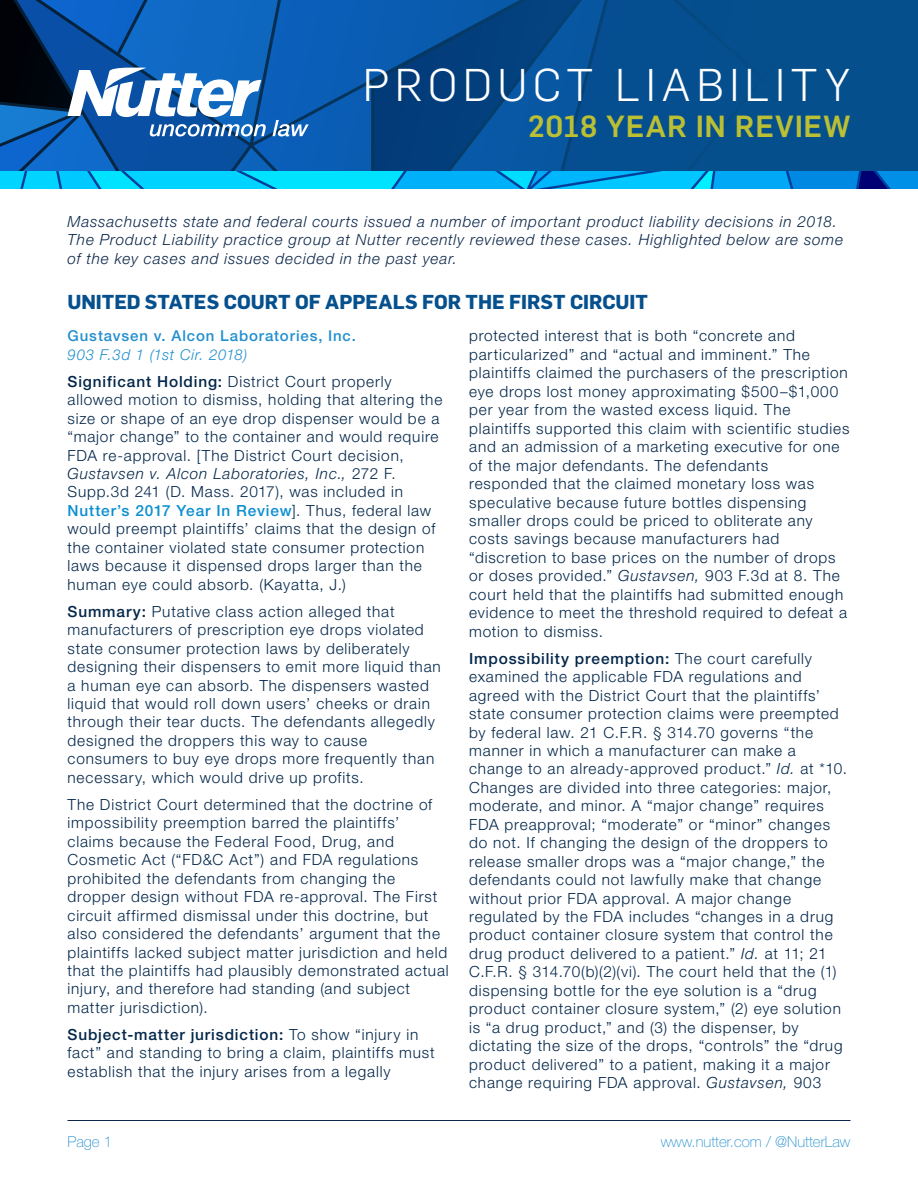
<style>
.page{position:relative;width:918px;height:1188px;background:#fff}
.page>*{position:absolute;margin:0;border:0;box-sizing:border-box;transform-origin:0 0}
.t1{font:300 45px "Flama";letter-spacing:.12em;color:#fff}
.t2{font:500 30px "Flama";letter-spacing:.035em;color:#babf33}
.Product_Liability{font:700 19.8px "Flama";color:#05508d}
.Product_Liability-2{font:300 15.3px/18.5px "Helvetica Neue LT Std";letter-spacing:.055em;color:#04274a}
.Product_Liability-3{font:italic 300 15.3px/18.5px "Helvetica Neue LT Std";letter-spacing:.055em;color:#0c274a}
.Product_Liability-4{font:500 15px "Helvetica Neue LT Std";letter-spacing:.06em;color:#228fcf}
.t3{font:100 15px "Helvetica Neue LT Std";color:#228fcf}
.Product_Liability-5{font:italic 300 15px "Helvetica Neue LT Std";letter-spacing:.05em;color:#228fcf}
.s1{font-weight:500}
.s2{font-style:italic}
.s3{font-weight:500;color:#0d8fd0}
</style>
<div class="page">
<hr style="left:68px;top:1120px;width:782px;height:1px;background:#0c274a">
<svg style="left:0;top:0;width:918px;height:189px;background:#0f5fa2"></svg>
<p class="t1" style="left:363px;top:55px;width:489px">PRODUCT LIABILITY</p>
<p class="t2" style="left:528px;top:105px;width:324px">2018 YEAR IN REVIEW</p>
<p class="Product_Liability-3" style="left:68px;top:212px;width:777px">Massachusetts state and federal courts issued a number of important product liability decisions in 2018.<br>The Product Liability practice group at Nutter recently reviewed these cases. Highlighted below are some of the key cases and issues decided in the past year.</p>
<p class="Product_Liability" style="left:68px;top:288px;width:582px">UNITED STATES COURT OF APPEALS FOR THE FIRST CIRCUIT</p>
<p class="Product_Liability-4" style="left:68px;top:327px;width:290px">Gustavsen v. Alcon Laboratories, Inc.</p>
<p class="Product_Liability-5" style="left:68px;top:345px;width:181px">903 F.3d 1 (1st Cir. 2018)</p>
<p class="Product_Liability-2" style="left:68px;top:372px;width:376px"><span class="s1">Significant Holding:</span> District Court properly allowed motion to dismiss, holding that altering the size or shape of an eye drop dispenser would be a “major change” to the container and would require FDA re-approval. [The District Court decision, <span class="s2">Gustavsen v. Alcon Laboratories, Inc.,</span> 272 F.<br>Supp.3d 241 (D. Mass. 2017), was included in <span class="s3">Nutter’s 2017 Year In Review</span>]. Thus, federal law would preempt plaintiffs’ claims that the design of the container violated state consumer protection laws because it dispensed drops larger than the human eye could absorb. (Kayatta, J.)</p>
<p class="Product_Liability-2" style="left:68px;top:602px;width:375px"><span class="s1">Summary:</span> Putative class action alleged that manufacturers of prescription eye drops violated state consumer protection laws by deliberately designing their dispensers to emit more liquid than a human eye can absorb. The dispensers wasted liquid that would roll down users’ cheeks or drain through their tear ducts. The defendants allegedly designed the droppers this way to cause consumers to buy eye drops more frequently than necessary, which would drive up profits.</p>
<p class="Product_Liability-2" style="left:68px;top:795px;width:383px">The District Court determined that the doctrine of impossibility preemption barred the plaintiffs’ claims because the Federal Food, Drug, and Cosmetic Act (“FD&amp;C Act”) and FDA regulations prohibited the defendants from changing the dropper design without FDA re-approval. The First circuit affirmed dismissal under this doctrine, but also considered the defendants’ argument that the plaintiffs lacked subject matter jurisdiction and held that the plaintiffs had plausibly demonstrated actual injury, and therefore had standing (and subject matter jurisdiction).</p>
<p class="Product_Liability-2" style="left:68px;top:1025px;width:369px"><span class="s1">Subject-matter jurisdiction:</span> To show “injury in fact” and standing to bring a claim, plaintiffs must establish that the injury arises from a legally</p>
<p class="Product_Liability-2" style="left:469px;top:326px;width:382px">protected interest that is both “concrete and particularized” and “actual and imminent.” The plaintiffs claimed the purchasers of the prescription eye drops lost money approximating $500–$1,000 per year from the wasted excess liquid. The plaintiffs supported this claim with scientific studies and an admission of a marketing executive for one of the major defendants. The defendants responded that the claimed monetary loss was speculative because future bottles dispensing smaller drops could be priced to obliterate any costs savings because manufacturers had “discretion to base prices on the number of drops or doses provided.” <span class="s2">Gustavsen,</span> 903 F.3d at 8. The court held that the plaintiffs had submitted enough evidence to meet the threshold required to defeat a motion to dismiss.</p>
<p class="Product_Liability-2" style="left:469px;top:649px;width:380px"><span class="s1">Impossibility preemption:</span> The court carefully examined the applicable FDA regulations and agreed with the District Court that the plaintiffs’ state consumer protection claims were preempted by federal law. 21 C.F.R. § 314.70 governs “the manner in which a manufacturer can make a change to an already-approved product.” <span class="s2">Id.</span> at *10.<br>Changes are divided into three categories: major, moderate, and minor. A “major change” requires FDA preapproval; “moderate” or “minor” changes do not. If changing the design of the droppers to release smaller drops was a “major change,” the defendants could not lawfully make that change without prior FDA approval. A major change regulated by the FDA includes “changes in a drug product container closure system that control the drug product delivered to a patient.” <span class="s2">Id.</span> at 11; 21<br>C.F.R. § 314.70(b)(2)(vi). The court held that the (1) dispensing bottle for the eye solution is a “drug product container closure system,” (2) eye solution is “a drug product,” and (3) the dispenser, by dictating the size of the drops, “controls” the “drug product delivered” to a patient, making it a major change requiring FDA approval. <span class="s2">Gustavsen,</span> 903</p>
<p class="t3" style="left:68px;top:1134px;width:46px">Page 1</p>
<p class="t3" style="left:661px;top:1134px;width:191px">www.nutter.com / @NutterLaw</p>
</div>
